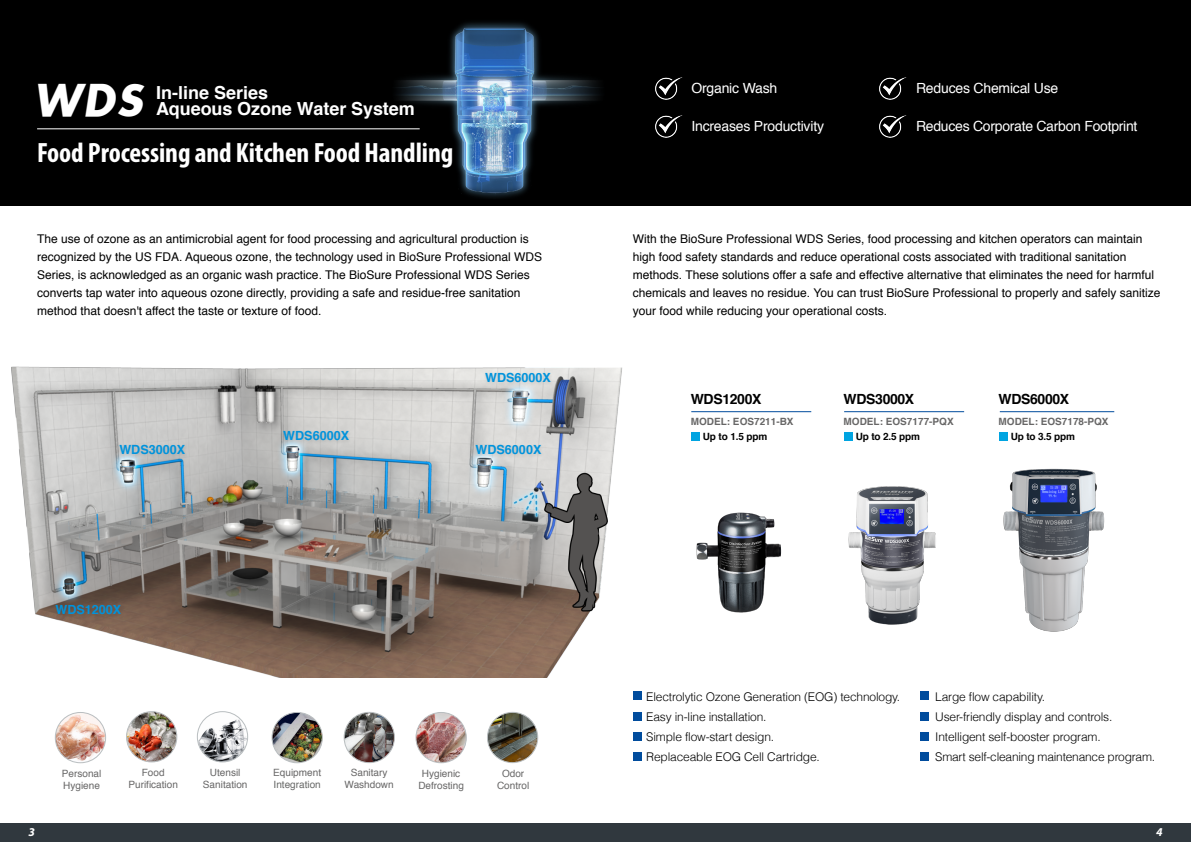
<style>
.page{position:relative;width:1191px;height:842px;background:#fff}
.page>*{position:absolute;margin:0;border:0;box-sizing:border-box;transform-origin:0 0}
.t1{font:italic 700 42px "Modern";color:#fff}
.t2{font:700 condensed 28px "Myriad Pro";letter-spacing:-.005em;color:#fff}
.t3{font:700 18px "Helvetica";letter-spacing:-.005em;color:#fff}
.t4{font:14px "Helvetica";letter-spacing:-.015em;color:#fff}
.t5{font:700 14px "Helvetica";letter-spacing:-.025em;color:#000}
.t6{font:700 12.6px "Helvetica";color:#0093dc}
.t7{font:12px/18px "Helvetica";color:#000}
.t8{font:300 12px/20px "Helvetica";letter-spacing:-.015em;color:#000}
.t9{font:italic 700 12px "Myriad Pro";color:#fff}
.t10{font:10px/12px "Helvetica";color:#676666;text-align:center}
.t11{font:700 10px "Helvetica";color:#676666}
.t12{font:700 10px "Helvetica";letter-spacing:-.015em;color:#000}
.t13{font:10px "Helvetica";color:#676867}
</style>
<div class="page">
<img style="left:11px;top:366px;width:611px;height:311px">
<div style="left:53px;top:603px;width:71px;height:16px;background:#000;opacity:.1"></div>
<div style="left:117px;top:442px;width:71px;height:16px;background:#000;opacity:.1"></div>
<div style="left:281px;top:429px;width:71px;height:16px;background:#000;opacity:.1"></div>
<div style="left:483px;top:371px;width:71px;height:16px;background:#dad9d7"></div>
<div style="left:473px;top:442px;width:71px;height:16px;background:#000;opacity:.1"></div>
<div style="left:0;top:0;width:1191px;height:205px;background:#000"></div>
<img style="left:332px;top:22px;width:269px;height:176px">
<img style="left:55px;top:712px;width:51px;height:51px;border-radius:25px">
<div style="left:55px;top:712px;width:51px;height:51px;border:1px solid #b9bec0;border-radius:50%"></div>
<img style="left:126px;top:712px;width:51px;height:50px">
<div style="left:126px;top:711px;width:51px;height:51px;border:1px solid #b9bec0;border-radius:50%"></div>
<img style="left:197px;top:712px;width:51px;height:50px;border-radius:25px">
<div style="left:197px;top:711px;width:51px;height:51px;border:1px solid #b9bec0;border-radius:50%"></div>
<img style="left:272px;top:712px;width:50px;height:51px;border-radius:25px">
<div style="left:272px;top:712px;width:50px;height:51px;border:1px solid #b9bec0;border-radius:50%"></div>
<img style="left:344px;top:712px;width:50px;height:51px;border-radius:25px">
<div style="left:344px;top:712px;width:50px;height:51px;border:1px solid #b9bec0;border-radius:50%"></div>
<img style="left:416px;top:712px;width:50px;height:51px;border-radius:25px">
<div style="left:416px;top:712px;width:50px;height:51px;border:1px solid #b9bec0;border-radius:50%"></div>
<img style="left:487px;top:712px;width:51px;height:51px;border-radius:25px">
<div style="left:487px;top:712px;width:51px;height:51px;border:1px solid #b9bec0;border-radius:50%"></div>
<img style="left:879px;top:77px;width:27px;height:23px">
<img style="left:879px;top:115px;width:27px;height:23px">
<img style="left:655px;top:77px;width:27px;height:23px">
<img style="left:655px;top:115px;width:27px;height:23px">
<img style="left:1003px;top:468px;width:102px;height:164px">
<img style="left:848px;top:486px;width:88px;height:139px">
<img style="left:696px;top:512px;width:86px;height:101px">
<div style="left:633px;top:692px;width:8px;height:8px;background:#004c9d"></div>
<div style="left:633px;top:712px;width:8px;height:8px;background:#004c9d"></div>
<div style="left:633px;top:732px;width:8px;height:9px;background:#004c9d"></div>
<div style="left:633px;top:752px;width:8px;height:9px;background:#004c9d"></div>
<div style="left:920px;top:692px;width:8px;height:8px;background:#004c9d"></div>
<div style="left:920px;top:712px;width:8px;height:8px;background:#004c9d"></div>
<div style="left:920px;top:732px;width:8px;height:9px;background:#004c9d"></div>
<div style="left:920px;top:752px;width:8px;height:9px;background:#004c9d"></div>
<hr style="left:999px;top:411px;width:115px;height:1px;background:#004c9d">
<div style="left:999px;top:433px;width:8px;height:8px;background:#00a4e1"></div>
<hr style="left:844px;top:411px;width:120px;height:1px;background:#004c9d">
<div style="left:844px;top:433px;width:8px;height:8px;background:#00a4e1"></div>
<div style="left:691px;top:433px;width:9px;height:8px;background:#00a4e1"></div>
<hr style="left:691px;top:411px;width:120px;height:1px;background:#004c9d">
<hr style="left:37px;top:128px;width:383px;height:1px;background:#fff">
<div style="left:0;top:823px;width:1191px;height:19px;background:#30383e"></div>
<h1 class="t1" style="left:34px;top:79px;width:110px">WDS</h1>
<h3 class="t3" style="left:156px;top:81px;width:114px">In-line Series</h3>
<h3 class="t3" style="left:156px;top:97px;width:260px">Aqueous Ozone Water System</h3>
<h2 class="t2" style="left:37px;top:135px;width:418px">Food Processing and Kitchen Food Handling</h2>
<p class="t7" style="left:37px;top:230px;width:506px">The use of ozone as an antimicrobial agent for food processing and agricultural production is recognized by the US FDA. Aqueous ozone, the technology used in BioSure Professional WDS Series, is acknowledged as an organic wash practice. The BioSure Professional WDS Series converts tap water into aqueous ozone directly, providing a safe and residue-free sanitation method that doesn't affect the taste or texture of food.</p>
<p class="t6" style="left:119px;top:441px;width:67px">WDS3000X</p>
<p class="t6" style="left:56px;top:602px;width:67px">WDS1200X</p>
<p class="t6" style="left:283px;top:427px;width:67px">WDS6000X</p>
<p class="t6" style="left:485px;top:370px;width:67px">WDS6000X</p>
<p class="t6" style="left:475px;top:441px;width:67px">WDS6000X</p>
<p class="t10" style="left:62px;top:767px;width:41px;text-align:left">Personal<br>Hygiene</p>
<p class="t10" style="left:128px;top:767px;width:51px">Food<br>Purification</p>
<p class="t10" style="left:203px;top:767px;width:46px">Utensil<br>Sanitation</p>
<p class="t10" style="left:273px;top:767px;width:49px">Equipment</p>
<p class="t13" style="left:273px;top:777px;width:49px">Integration</p>
<p class="t10" style="left:344px;top:767px;width:51px">Sanitary<br>Washdown</p>
<p class="t10" style="left:418px;top:767px;width:47px">Hygienic<br>Defrosting</p>
<p class="t10" style="left:497px;top:767px;width:34px">Odor<br>Control</p>
<p class="t4" style="left:691px;top:77px;width:87px">Organic Wash</p>
<p class="t4" style="left:691px;top:115px;width:134px">Increases Productivity</p>
<p class="t4" style="left:916px;top:77px;width:144px">Reduces Chemical Use</p>
<p class="t4" style="left:916px;top:115px;width:223px">Reduces Corporate Carbon Footprint</p>
<p class="t7" style="left:633px;top:230px;width:529px">With the BioSure Professional WDS Series, food processing and kitchen operators can maintain high food safety standards and reduce operational costs associated with traditional sanitation methods. These solutions offer a safe and effective alternative that eliminates the need for harmful chemicals and leaves no residue. You can trust BioSure Professional to properly and safely sanitize your food while reducing your operational costs.</p>
<p class="t5" style="left:691px;top:391px;width:72px">WDS1200X</p>
<p class="t11" style="left:691px;top:415px;width:104px">MODEL: EOS7211-BX</p>
<p class="t5" style="left:843px;top:391px;width:72px">WDS3000X</p>
<p class="t11" style="left:843px;top:415px;width:112px">MODEL: EOS7177-PQX</p>
<p class="t12" style="left:703px;top:430px;width:66px">Up to 1.5 ppm</p>
<p class="t12" style="left:855px;top:430px;width:66px">Up to 2.5 ppm</p>
<p class="t5" style="left:998px;top:390px;width:72px">WDS6000X</p>
<p class="t11" style="left:998px;top:415px;width:112px">MODEL: EOS7178-PQX</p>
<p class="t12" style="left:1010px;top:430px;width:66px">Up to 3.5 ppm</p>
<p class="t8" style="left:646px;top:686px;width:255px">Electrolytic Ozone Generation (EOG) technology.<br>Easy in-line installation.<br>Simple flow-start design.<br>Replaceable EOG Cell Cartridge.</p>
<p class="t8" style="left:935px;top:686px;width:221px">Large flow capability.<br>User-friendly display and controls.<br>Intelligent self-booster program.<br>Smart self-cleaning maintenance program.</p>
<p class="t9" style="left:28px;top:824px;width:8px">3</p>
<p class="t9" style="left:1156px;top:824px;width:8px">4</p>
</div>
